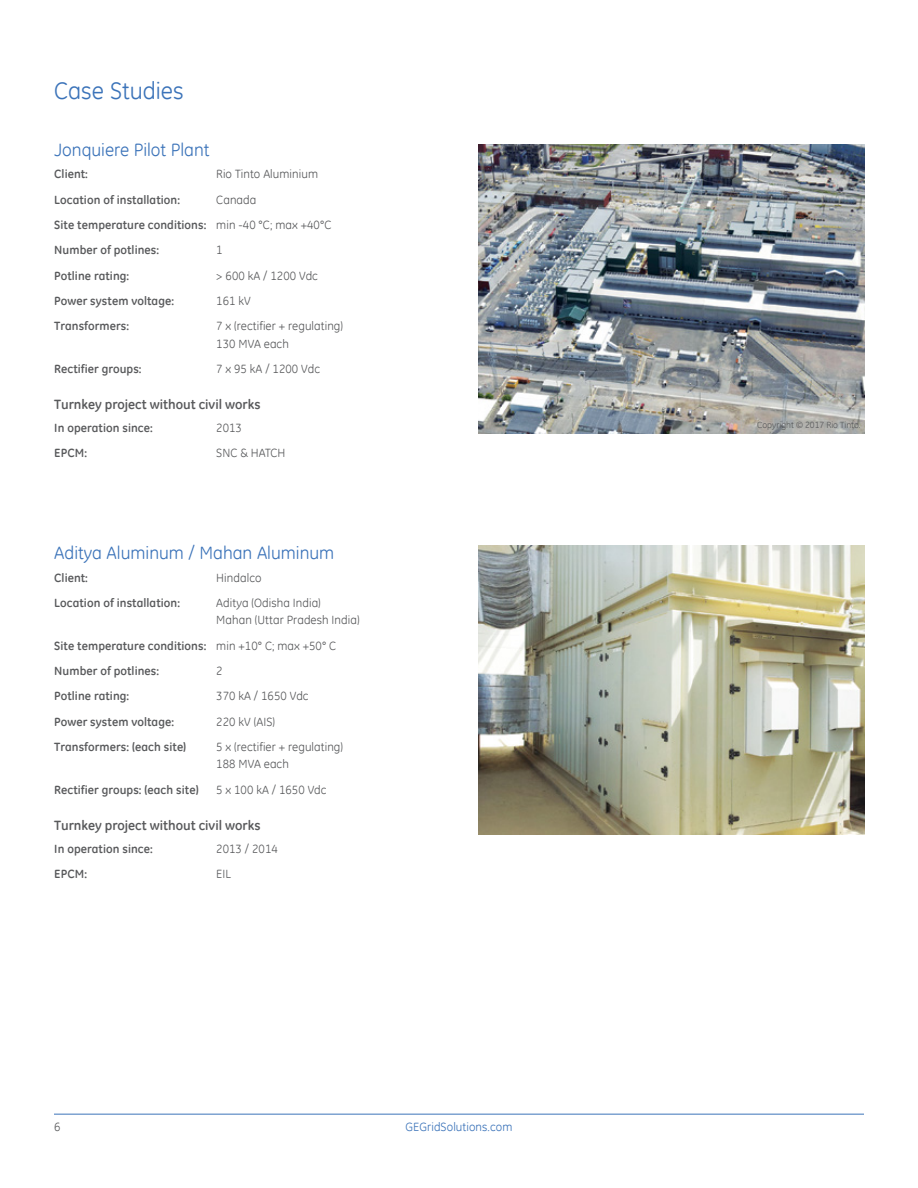
<style>
.page{position:relative;width:918px;height:1188px;background:#fff}
.page>*{position:absolute;margin:0;border:0;box-sizing:border-box;transform-origin:0 0}
.t1{font:24px "GE Inspira";color:#3b73b9}
.t2{font:18px "GE Inspira";color:#3b73b9}
.t3{font:700 13.5px "GE Inspira";color:#58595b}
.t4{font:700 12px/25.3px "GE Inspira";letter-spacing:.005em;color:#58595b}
.t5{font:12px/17.2px "GE Inspira";letter-spacing:.005em;color:#58595b}
.t6{font:12px "GE Inspira";letter-spacing:.005em;color:#3b73b9}
.t7{font:9px "GE Inspira";color:#58595b}
.s1{font-weight:400}
</style>
<div class="page">
<hr style="left:54px;top:1114px;width:810px;height:1px;background:#3b73b9">
<img style="left:478px;top:145px;width:386px;height:288px">
<img style="left:478px;top:546px;width:386px;height:289px">
<h1 class="t1" style="left:54px;top:75px;width:131px">Case Studies</h1>
<h2 class="t2" style="left:54px;top:138px;width:157px">Jonquiere Pilot Plant</h2>
<p class="t4" style="left:54px;top:161px;width:35px">Client:</p>
<p class="t5" style="left:216px;top:165px;width:103px">Rio Tinto Aluminium</p>
<p class="t4" style="left:54px;top:187px;width:127px">Location of installation:</p>
<p class="t4" style="left:54px;top:187px;width:279px;text-indent:162px"><span class="s1">Canada<br></span>Site temperature conditions: <span class="s1">min -40 °C; max +40°C<br></span>Number of potlines:</p>
<p class="t5" style="left:216px;top:241px;width:8px">1</p>
<p class="t4" style="left:54px;top:263px;width:77px">Potline rating:</p>
<p class="t5" style="left:216px;top:267px;width:103px">&gt; 600 kA / 1200 Vdc</p>
<p class="t4" style="left:54px;top:288px;width:121px">Power system voltage:</p>
<p class="t5" style="left:216px;top:292px;width:36px">161 kV</p>
<p class="t4" style="left:54px;top:313px;width:76px">Transformers:</p>
<p class="t5" style="left:216px;top:317px;width:128px">7 x (rectifier + regulating)<br>130 MVA each</p>
<p class="t4" style="left:54px;top:356px;width:89px">Rectifier groups:</p>
<p class="t5" style="left:216px;top:360px;width:105px">7 x 95 kA / 1200 Vdc</p>
<p class="t3" style="left:54px;top:396px;width:208px">Turnkey project without civil works</p>
<p class="t4" style="left:54px;top:415px;width:100px">In operation since:</p>
<p class="t5" style="left:216px;top:419px;width:27px">2013</p>
<p class="t4" style="left:54px;top:440px;width:34px">EPCM:</p>
<p class="t5" style="left:216px;top:444px;width:71px">SNC &amp; HATCH</p>
<h2 class="t2" style="left:54px;top:541px;width:282px">Aditya Aluminum / Mahan Aluminum</h2>
<p class="t4" style="left:54px;top:565px;width:35px">Client:</p>
<p class="t5" style="left:216px;top:569px;width:47px">Hindalco</p>
<p class="t4" style="left:54px;top:590px;width:127px">Location of installation:</p>
<p class="t5" style="left:216px;top:594px;width:145px">Aditya (Odisha India)<br>Mahan (Uttar Pradesh India)</p>
<p class="t4" style="left:54px;top:633px;width:283px">Site temperature conditions: <span class="s1">min +10° C; max +50° C<br></span>Number of potlines:</p>
<p class="t5" style="left:216px;top:662px;width:8px">2</p>
<p class="t4" style="left:54px;top:683px;width:77px">Potline rating:</p>
<p class="t5" style="left:216px;top:687px;width:94px">370 kA / 1650 Vdc</p>
<p class="t4" style="left:54px;top:709px;width:121px">Power system voltage:</p>
<p class="t5" style="left:216px;top:713px;width:60px">220 kV (AIS)</p>
<p class="t4" style="left:54px;top:734px;width:133px">Transformers: (each site)</p>
<p class="t5" style="left:216px;top:738px;width:128px">5 x (rectifier + regulating)<br>188 MVA each</p>
<p class="t4" style="left:54px;top:777px;width:146px">Rectifier groups: (each site)</p>
<p class="t5" style="left:216px;top:781px;width:112px">5 x 100 kA / 1650 Vdc</p>
<p class="t3" style="left:54px;top:817px;width:208px">Turnkey project without civil works</p>
<p class="t4" style="left:54px;top:836px;width:100px">In operation since:</p>
<p class="t5" style="left:216px;top:840px;width:63px">2013 / 2014</p>
<p class="t4" style="left:54px;top:861px;width:34px">EPCM:</p>
<p class="t5" style="left:216px;top:865px;width:16px">EIL</p>
<p class="t5" style="left:54px;top:1118px;width:8px">6</p>
<p class="t6" style="left:406px;top:1119px;width:109px">GEGridSolutions.com</p>
<p class="t7" style="left:757px;top:419px;width:105px">Copyright © 2017 Rio Tinto.</p>
</div>
